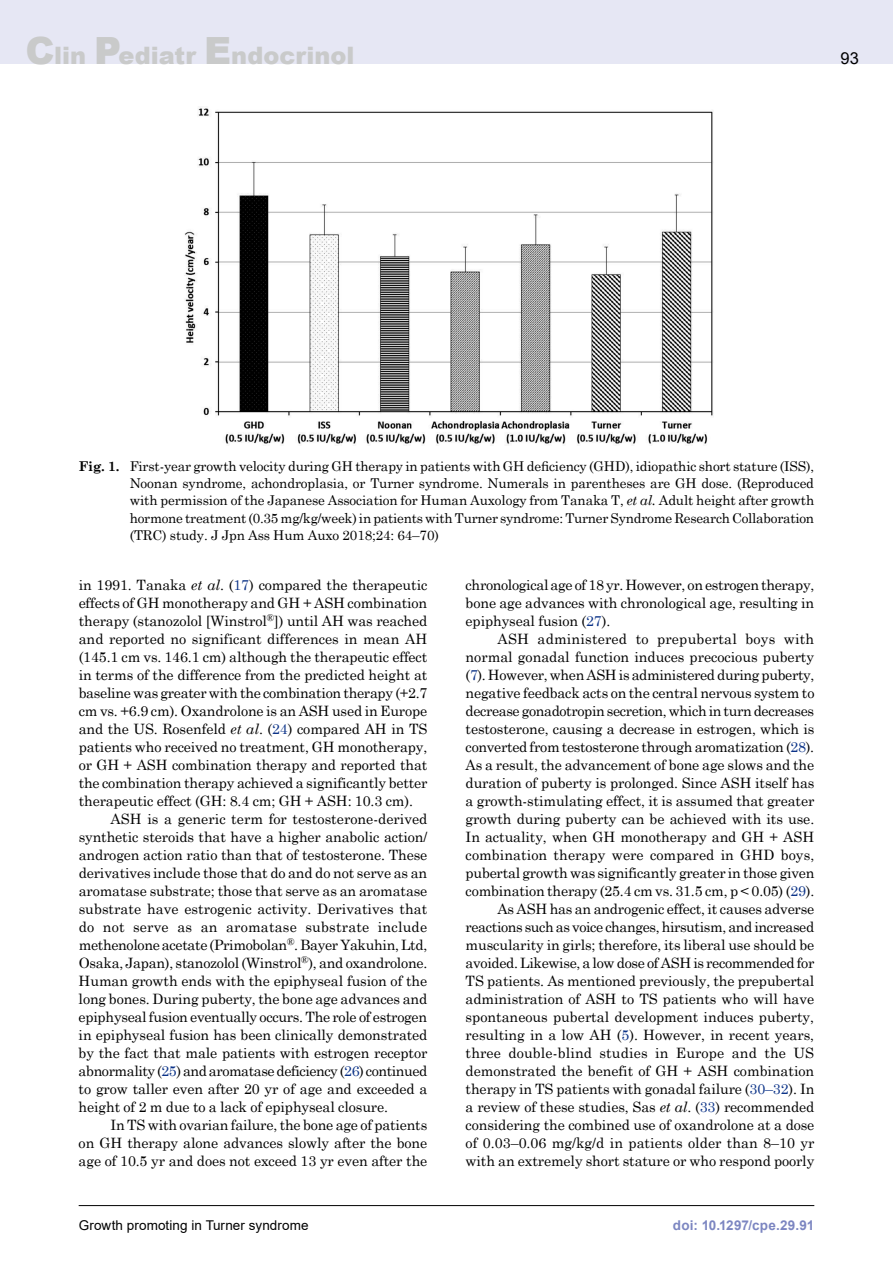
<style>
.page{position:relative;width:893px;height:1263px;background:#fff}
.page>*{position:absolute;margin:0;border:0;box-sizing:border-box;transform-origin:0 0}
.t1{font:900 24px "Arial";color:#c9caca}
.t2{font:16.5px "Arial";color:#000}
.t3{font:14.25px/18px "Century Schoolbook";letter-spacing:-.01em;color:#000;text-align:justify}
.t4{font:13.5px/17.2px "Century Schoolbook";letter-spacing:-.01em;color:#000;text-align:justify}
.t5{font:13.5px "Arial";letter-spacing:.01em;color:#000}
.t6{font:700 13.5px "Arial";letter-spacing:.015em;color:#7c86c1}
.s1{font-size:37.5px}
.s2{font-weight:700}
.s3{font-style:italic}
.s4{color:#0c3388}
</style>
<div class="page">
<div style="left:0;top:0;width:893px;height:64px;background:#e6e7f4"></div>
<hr style="left:79px;top:1205px;width:735px;height:1px;background:#000">
<img style="left:184px;top:108px;width:530px;height:337px">
<h1 class="t1" style="left:26px;top:38px;width:330px"><span class="s1">C</span>lin <span class="s1">P</span>ediatr <span class="s1">E</span>ndocrinol</h1>
<p class="t2" style="left:841px;top:47px;width:20px">93</p>
<p class="t4" style="left:130px;top:456px;width:686px;text-indent:-51px"><span class="s2">Fig. 1.</span> First-year growth velocity during GH therapy in patients with GH deficiency (GHD), idiopathic short stature (ISS), Noonan syndrome, achondroplasia, or Turner syndrome. Numerals in parentheses are GH dose. (Reproduced with permission of the Japanese Association for Human Auxology from Tanaka T, <span class="s3">et al.</span> Adult height after growth hormone treatment (0.35 mg/kg/week) in patients with Turner syndrome: Turner Syndrome Research Collaboration (TRC) study. J Jpn Ass Hum Auxo 2018;24: 64–70)</p>
<p class="t3" style="left:79px;top:574px;width:350px">in 1991. Tanaka <span class="s3">et al</span>. (<span class="s4">17</span>) compared the therapeutic effects of GH monotherapy and GH + ASH combination therapy (stanozolol [Winstrol<sup>®</sup>]) until AH was reached and reported no significant differences in mean AH (145.1 cm vs. 146.1 cm) although the therapeutic effect in terms of the difference from the predicted height at baseline was greater with the combination therapy (+2.7 cm vs. +6.9 cm). Oxandrolone is an ASH used in Europe and the US. Rosenfeld <span class="s3">et al</span>. (<span class="s4">24</span>) compared AH in TS patients who received no treatment, GH monotherapy, or GH + ASH combination therapy and reported that the combination therapy achieved a significantly better therapeutic effect (GH: 8.4 cm; GH + ASH: 10.3 cm).</p>
<p class="t3" style="left:79px;top:808px;width:350px;text-indent:32px">ASH is a generic term for testosterone-derived synthetic steroids that have a higher anabolic action/ androgen action ratio than that of testosterone. These derivatives include those that do and do not serve as an aromatase substrate; those that serve as an aromatase substrate have estrogenic activity. Derivatives that do not serve as an aromatase substrate include methenolone acetate (Primobolan<sup>®</sup>. Bayer Yakuhin, Ltd, Osaka, Japan), stanozolol (Winstrol<sup>®</sup>), and oxandrolone.<br>Human growth ends with the epiphyseal fusion of the long bones. During puberty, the bone age advances and epiphyseal fusion eventually occurs. The role of estrogen in epiphyseal fusion has been clinically demonstrated by the fact that male patients with estrogen receptor abnormality (<span class="s4">25</span>) and aromatase deficiency (<span class="s4">26</span>) continued to grow taller even after 20 yr of age and exceeded a height of 2 m due to a lack of epiphyseal closure.</p>
<p class="t3" style="left:79px;top:1114px;width:350px;text-indent:32px">In TS with ovarian failure, the bone age of patients on GH therapy alone advances slowly after the bone age of 10.5 yr and does not exceed 13 yr even after the</p>
<p class="t5" style="left:79px;top:1216px;width:231px">Growth promoting in Turner syndrome</p>
<p class="t3" style="left:466px;top:574px;width:350px">chronological age of 18 yr. However, on estrogen therapy, bone age advances with chronological age, resulting in epiphyseal fusion (<span class="s4">27</span>).</p>
<p class="t3" style="left:466px;top:628px;width:350px;text-align:right">ASH administered to prepubertal boys with normal gonadal function induces precocious puberty (<span class="s4">7</span>). However, when ASH is administered during puberty, negative feedback acts on the central nervous system to decrease gonadotropin secretion, which in turn decreases testosterone, causing a decrease in estrogen, which is converted from testosterone through aromatization (<span class="s4">28</span>).<br>As a result, the advancement of bone age slows and the duration of puberty is prolonged. Since ASH itself has a growth-stimulating effect, it is assumed that greater growth during puberty can be achieved with its use.<br>In actuality, when GH monotherapy and GH + ASH combination therapy were compared in GHD boys, pubertal growth was significantly greater in those given combination therapy (25.4 cm vs. 31.5 cm, p &lt; 0.05) (<span class="s4">29</span>).<br>As ASH has an androgenic effect, it causes adverse reactions such as voice changes, hirsutism, and increased muscularity in girls; therefore, its liberal use should be avoided. Likewise, a low dose of ASH is recommended for TS patients. As mentioned previously, the prepubertal administration of ASH to TS patients who will have spontaneous pubertal development induces puberty, resulting in a low AH (<span class="s4">5</span>). However, in recent years, three double-blind studies in Europe and the US demonstrated the benefit of GH + ASH combination therapy in TS patients with gonadal failure (<span class="s4">30–32</span>). In a review of these studies, Sas <span class="s3">et al</span>. (<span class="s4">33</span>) recommended considering the combined use of oxandrolone at a dose of 0.03–0.06 mg/kg/d in patients older than 8–10 yr with an extremely short stature or who respond poorly</p>
<p class="t6" style="left:673px;top:1216px;width:143px">doi: 10.1297/cpe.29.91</p>
</div>
